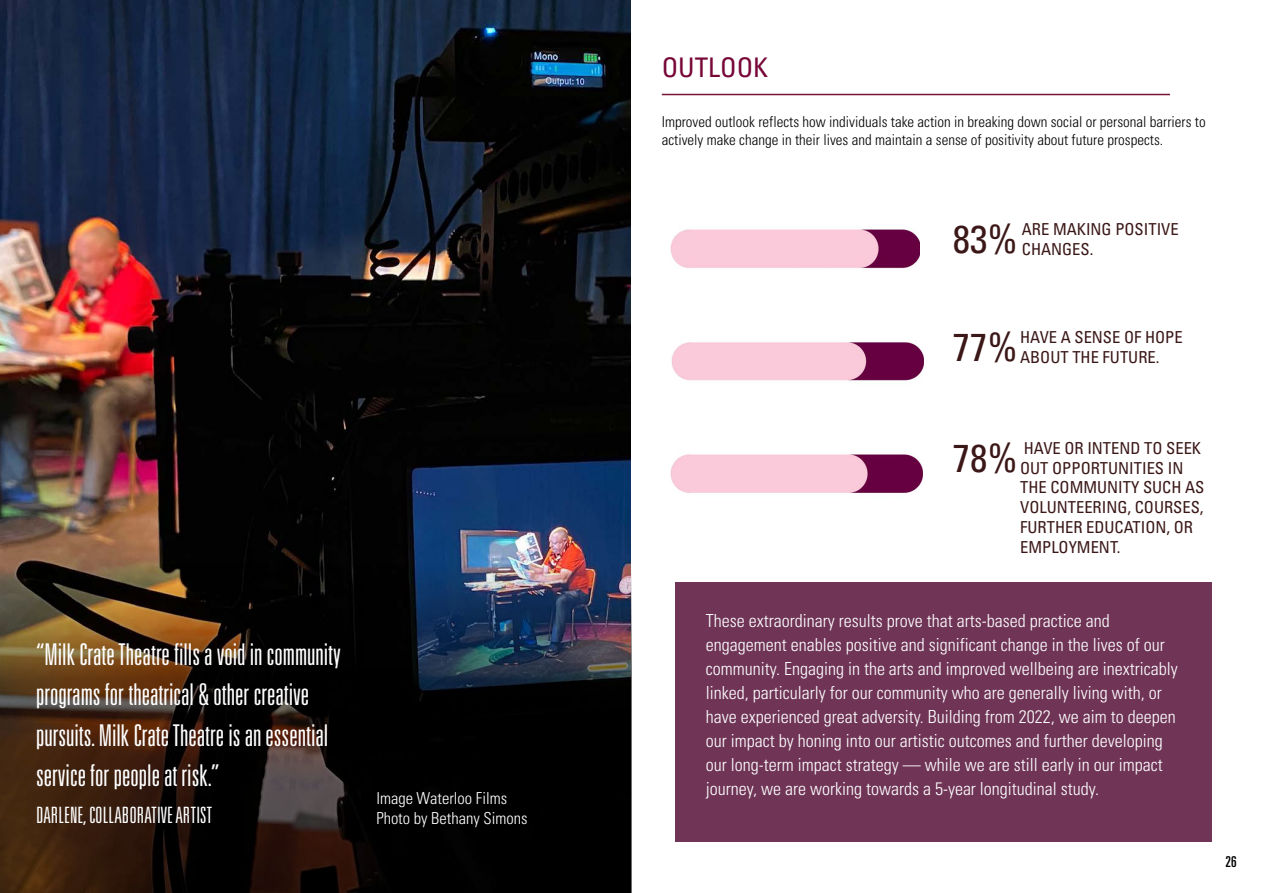
<style>
.page{position:relative;width:1263px;height:893px;background:#fff}
.page>*{position:absolute;margin:0;border:0;box-sizing:border-box;transform-origin:0 0}
.t1{font:condensed 39px "Univers";color:#3b1717}
.t2{font:300 ultra-condensed 30px/40.5px "Univers";color:#fff}
.t3{font:condensed 27px "Univers";color:#770737}
.t4{font:300 ultra-condensed 22.5px "Univers";color:#fff}
.t5{font:300 condensed 18px/24px "Univers";color:#fff}
.t6{font:condensed 16.5px/19.8px "Univers";color:#3b1717}
.t7{font:300 condensed 16.5px/19.8px "Univers";color:#fff}
.t8{font:300 condensed 15px/18px "Univers";color:#000}
.t9{font:ultra-condensed 15px "Univers";color:#000}
</style>
<div class="page">
<div style="left:675px;top:583px;width:537px;height:259px;background:#6f3456"></div>
<img style="left:0;top:0;width:631px;height:563px">
<hr style="left:662px;top:94px;width:508px;height:1px;background:#771238">
<img style="left:671px;top:342px;width:252px;height:39px">
<img style="left:670px;top:229px;width:249px;height:40px">
<img style="left:670px;top:454px;width:252px;height:39px">
<img style="left:0;top:563px;width:631px;height:330px">
<h2 class="t2" style="left:36px;top:633px;width:306px">“Milk Crate Theatre fills a void in community programs for theatrical &amp; other creative pursuits. Milk Crate Theatre is an essential service for people at risk.”</h2>
<p class="t4" style="left:36px;top:803px;width:178px">DARLENE, COLLABORATIVE ARTIST</p>
<p class="t7" style="left:376px;top:788px;width:153px">Image Waterloo Films<br>Photo by Bethany Simons</p>
<h3 class="t3" style="left:662px;top:50px;width:108px">OUTLOOK</h3>
<p class="t8" style="left:662px;top:113px;width:545px">Improved outlook reflects how individuals take action in breaking down social or personal barriers to actively make change in their lives and maintain a sense of positivity about future prospects.</p>
<p class="t6" style="left:1022px;top:219px;width:158px">ARE MAKING POSITIVE<br>CHANGES.</p>
<h1 class="t1" style="left:953px;top:215px;width:66px">83%</h1>
<p class="t6" style="left:1020px;top:327px;width:164px">HAVE A SENSE OF HOPE<br>ABOUT THE FUTURE.</p>
<h1 class="t1" style="left:953px;top:322px;width:66px">77%</h1>
<p class="t6" style="left:1020px;top:438px;width:186px">HAVE OR INTEND TO SEEK<br>OUT OPPORTUNITIES IN<br>THE COMMUNITY SUCH AS<br>VOLUNTEERING, COURSES,<br>FURTHER EDUCATION, OR<br>EMPLOYMENT.</p>
<h1 class="t1" style="left:953px;top:433px;width:66px">78%</h1>
<p class="t5" style="left:706px;top:609px;width:473px">These extraordinary results prove that arts-based practice and engagement enables positive and significant change in the lives of our community. Engaging in the arts and improved wellbeing are inextricably linked, particularly for our community who are generally living with, or have experienced great adversity. Building from 2022, we aim to deepen our impact by honing into our artistic outcomes and further developing our long-term impact strategy — while we are still early in our impact journey, we are working towards a 5-year longitudinal study.</p>
<p class="t9" style="left:1225px;top:853px;width:13px">26</p>
</div>
